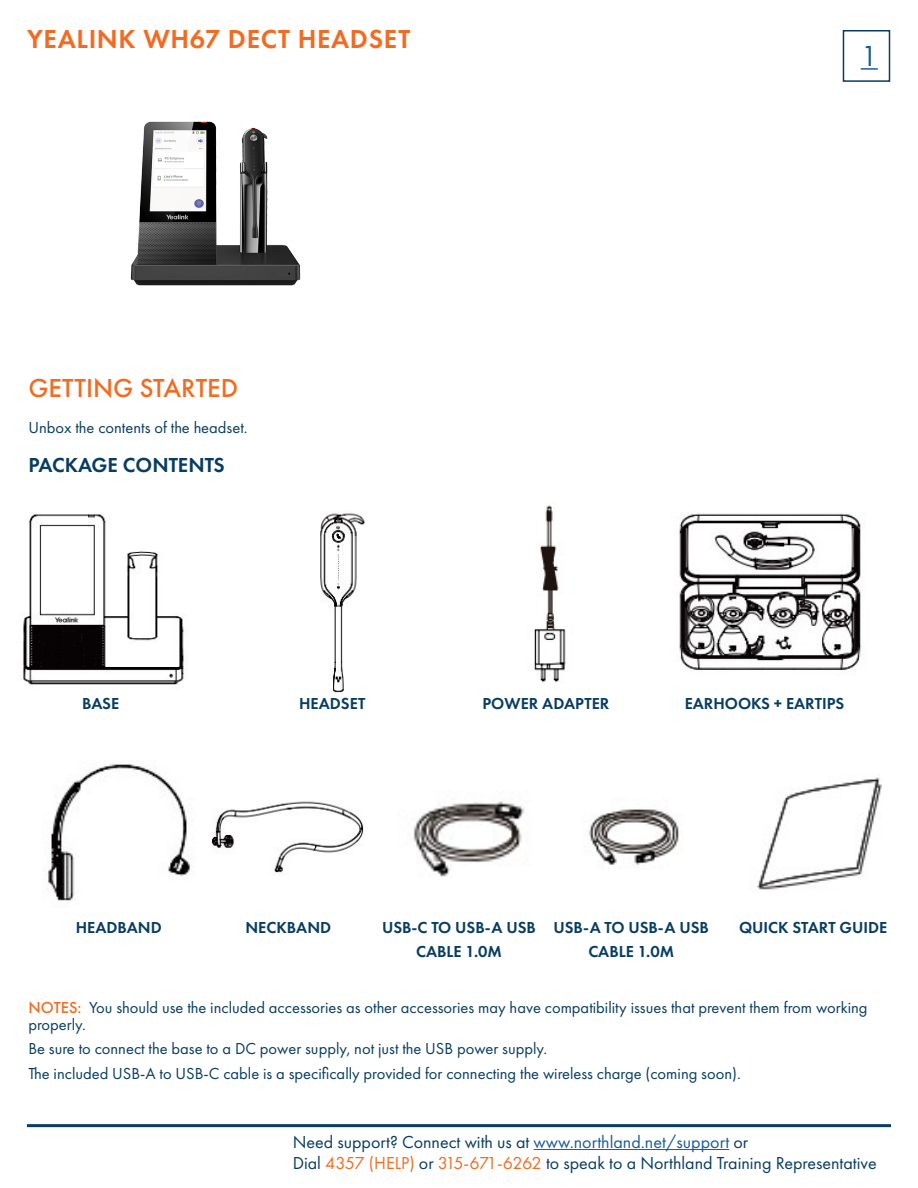
<style>
.page{position:relative;width:918px;height:1188px;background:#fff}
.page>*{position:absolute;margin:0;border:0;box-sizing:border-box;transform-origin:0 0}
.t1{font:30px "Futura PT";color:#175d9e}
.Body_Text__Bullets{font:600 27px "Futura PT";letter-spacing:.025em;color:#f36b21}
.t2{font:500 27px "Futura PT";color:#f36b21}
.t3{font:600 21px "Futura PT";color:#083d62}
.t4{font:18px "Futura PT";color:#083d62}
.Body_Text__Bullets-2{font:16.5px/16.5px "Futura PT";color:#083d62}
.Body_Text__Bullets-3{font:600 16.5px "Futura PT";color:#083d62}
.s1{font-weight:500;color:#f36b21}
.s2{color:#175d9e}
.s3{color:#f36b21}
</style>
<div class="page">
<hr style="left:27px;top:1124px;width:864px;height:3px;background:#083d62">
<hr style="left:534px;top:1149px;width:195px;height:1px;background:#175d9e">
<div style="left:843px;top:30px;width:47px;height:52px;border:2px solid #083b60"></div>
<svg style="left:861px;top:68px;width:17px;height:2px"></svg>
<img style="left:23px;top:513px;width:163px;height:174px">
<img style="left:320px;top:513px;width:45px;height:180px">
<img style="left:534px;top:505px;width:32px;height:178px">
<img style="left:413px;top:801px;width:111px;height:76px">
<img style="left:588px;top:809px;width:91px;height:56px">
<img style="left:757px;top:777px;width:125px;height:113px">
<img style="left:130px;top:121px;width:171px;height:165px">
<img style="left:679px;top:513px;width:182px;height:157px">
<img style="left:47px;top:764px;width:143px;height:137px">
<img style="left:212px;top:801px;width:152px;height:74px">
<p class="Body_Text__Bullets" style="left:27px;top:22px;width:385px">YEALINK WH67 DECT HEADSET</p>
<p class="t1" style="left:861px;top:38px;width:19px">1</p>
<p class="t2" style="left:28px;top:372px;width:211px">GETTING STARTED</p>
<p class="Body_Text__Bullets-2" style="left:28px;top:419px;width:221px">Unbox the contents of the headset.</p>
<p class="t3" style="left:28px;top:452px;width:198px">PACKAGE CONTENTS</p>
<p class="Body_Text__Bullets-3" style="left:82px;top:693px;width:39px">BASE</p>
<p class="Body_Text__Bullets-3" style="left:299px;top:693px;width:68px">HEADSET</p>
<p class="Body_Text__Bullets-3" style="left:482px;top:693px;width:128px">POWER ADAPTER</p>
<p class="Body_Text__Bullets-3" style="left:685px;top:693px;width:161px">EARHOOKS + EARTIPS</p>
<p class="Body_Text__Bullets-3" style="left:76px;top:917px;width:88px">HEADBAND</p>
<p class="Body_Text__Bullets-3" style="left:245px;top:917px;width:87px">NECKBAND</p>
<p class="Body_Text__Bullets-3" style="left:382px;top:917px;width:155px">USB-C TO USB-A USB</p>
<p class="Body_Text__Bullets-3" style="left:416px;top:942px;width:87px">CABLE 1.0M</p>
<p class="Body_Text__Bullets-3" style="left:554px;top:917px;width:157px">USB-A TO USB-A USB</p>
<p class="Body_Text__Bullets-3" style="left:588px;top:942px;width:87px">CABLE 1.0M</p>
<p class="Body_Text__Bullets-3" style="left:739px;top:917px;width:150px">QUICK START GUIDE</p>
<p class="Body_Text__Bullets-2" style="left:28px;top:999px;width:841px"><span class="s1">NOTES:</span> You should use the included accessories as other accessories may have compatibility issues that prevent them from working properly.</p>
<p class="Body_Text__Bullets-2" style="left:28px;top:1040px;width:520px">Be sure to connect the base to a DC power supply, not just the USB power supply.</p>
<p class="Body_Text__Bullets-2" style="left:28px;top:1065px;width:714px">The included USB-A to USB-C cable is a specifically provided for connecting the wireless charge (coming soon).</p>
<p class="t4" style="left:293px;top:1131px;width:457px">Need support? Connect with us at <span class="s2">www.northland.net/support</span> or</p>
<p class="t4" style="left:293px;top:1152px;width:586px">Dial <span class="s3">4357 (HELP)</span> or <span class="s3">315-671-6262</span> to speak to a Northland Training Representative</p>
</div>
